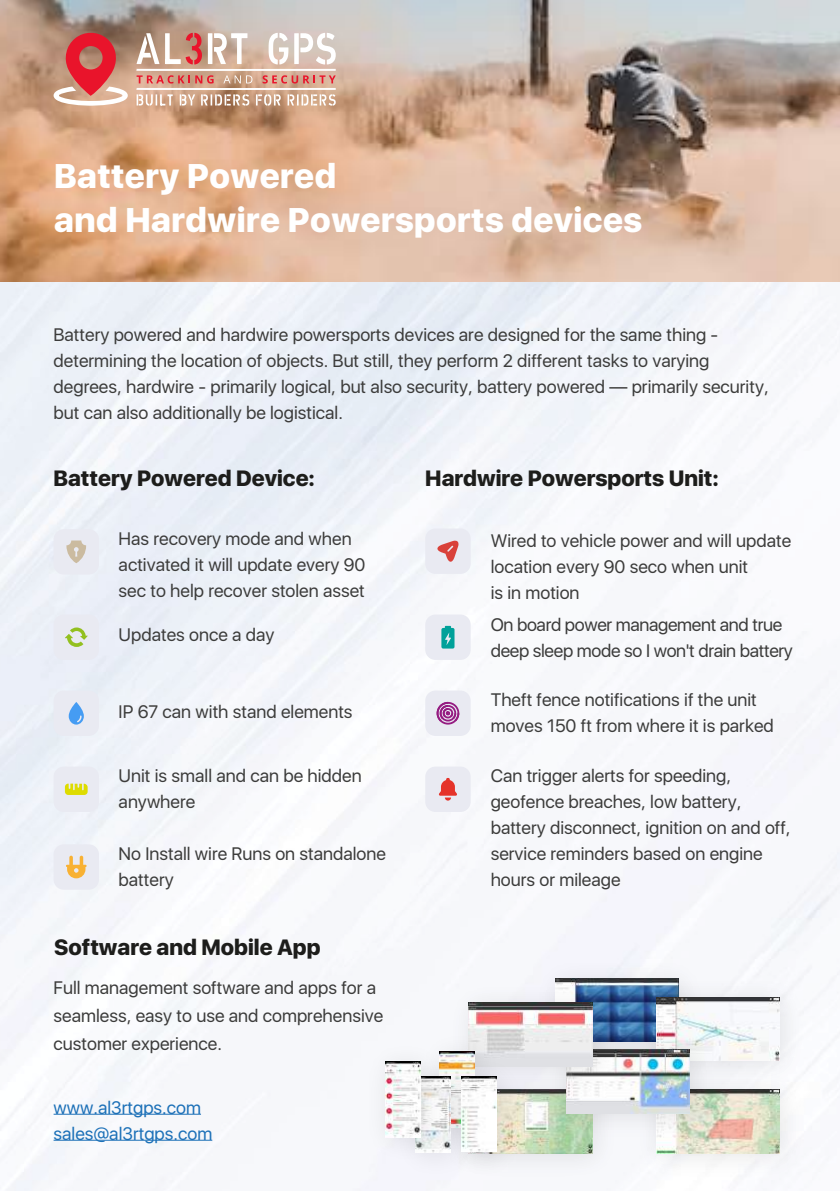
<style>
.page{position:relative;width:840px;height:1191px;background:#fff}
.page>*{position:absolute;margin:0;border:0;box-sizing:border-box;transform-origin:0 0}
.t1{font:800 34px/44px "SFUI Display";letter-spacing:.015em;color:#fff}
.t2{font:800 22px "SFUI Display";color:#1d1d1b}
.t3{font:18px/26px "SFUI Display";color:#3c3c3b}
.t4{font:18px/26px "SFUI Display";letter-spacing:-.02em;color:#3c3c3b}
.t5{font:18px/26px "SFUI Display";color:#1d71b8}
</style>
<div class="page">
<img style="left:0;top:282px;width:839px;height:909px">
<img style="left:0;top:0;width:839px;height:282px">
<hr style="left:54px;top:1113px;width:147px;height:1px;background:#1d71b8">
<hr style="left:54px;top:1139px;width:158px;height:1px;background:#1d71b8">
<svg style="left:136px;top:33px;width:199px;height:73px"></svg>
<svg style="left:54px;top:31px;width:74px;height:75px;background:#ce736b"></svg>
<div style="left:523px;top:947px;width:192px;height:24px;background:#f5f5fb"></div>
<img style="left:629px;top:1097px;width:187px;height:93px">
<img style="left:655px;top:1097px;width:124px;height:56px">
<img style="left:624px;top:965px;width:192px;height:132px">
<img style="left:655px;top:997px;width:124px;height:63px">
<img style="left:437px;top:1150px;width:192px;height:40px">
<img style="left:533px;top:1103px;width:58px;height:50px">
<img style="left:534px;top:1018px;width:192px;height:132px">
<img style="left:566px;top:1049px;width:123px;height:64px">
<img style="left:437px;top:971px;width:192px;height:132px">
<img style="left:468px;top:1002px;width:123px;height:64px">
<img style="left:408px;top:1020px;width:103px;height:25px">
<img style="left:384px;top:1174px;width:46px;height:15px">
<img style="left:353px;top:1030px;width:104px;height:144px">
<img style="left:385px;top:1062px;width:35px;height:75px">
<img style="left:430px;top:1045px;width:103px;height:144px">
<img style="left:461px;top:1076px;width:35px;height:75px">
<div style="left:54px;top:844px;width:45px;height:45px;background:#e9eaf2;border-radius:10px"></div>
<div style="left:54px;top:614px;width:45px;height:46px;background:#e9eaf2;border-radius:10px"></div>
<svg style="left:66px;top:855px;width:21px;height:23px"></svg>
<div style="left:54px;top:690px;width:45px;height:46px;background:#e9eaf2;border-radius:10px"></div>
<svg style="left:65px;top:627px;width:23px;height:20px"></svg>
<div style="left:54px;top:766px;width:45px;height:46px;background:#e9eaf2;border-radius:10px"></div>
<svg style="left:65px;top:783px;width:23px;height:12px"></svg>
<svg style="left:69px;top:702px;width:15px;height:22px"></svg>
<div style="left:54px;top:529px;width:45px;height:45px;background:#e9eaf2;border-radius:10px"></div>
<svg style="left:66px;top:540px;width:20px;height:23px"></svg>
<div style="left:425px;top:528px;width:45px;height:46px;background:#e9eaf2;border-radius:10px"></div>
<svg style="left:437px;top:540px;width:22px;height:22px"></svg>
<div style="left:425px;top:614px;width:45px;height:46px;background:#e9eaf2;border-radius:10px"></div>
<div style="left:425px;top:690px;width:45px;height:46px;background:#e9eaf2;border-radius:10px"></div>
<div style="left:425px;top:766px;width:45px;height:46px;background:#e9eaf2;border-radius:10px"></div>
<svg style="left:441px;top:626px;width:13px;height:22px"></svg>
<svg style="left:436px;top:701px;width:24px;height:23px"></svg>
<svg style="left:438px;top:778px;width:19px;height:22px"></svg>
<h1 class="t1" style="left:54px;top:155px;width:589px">Battery Powered<br>and Hardwire Powersports devices</h1>
<p class="t3" style="left:54px;top:323px;width:716px">Battery powered and hardwire powersports devices are designed for the same thing - determining the location of objects. But still, they perform 2 different tasks to varying degrees, hardwire - primarily logical, but also security, battery powered — primarily security, but can also additionally be logistical.</p>
<p class="t2" style="left:54px;top:462px;width:263px">Battery Powered Device:</p>
<p class="t2" style="left:425px;top:462px;width:295px">Hardwire Powersports Unit:</p>
<p class="t3" style="left:119px;top:526px;width:248px">Has recovery mode and when activated it will update every 90 sec to help recover stolen asset</p>
<p class="t3" style="left:490px;top:528px;width:302px">Wired to vehicle power and will update location every 90 seco when unit<br>is in motion</p>
<p class="t4" style="left:490px;top:612px;width:303px">On board power management and true deep sleep mode so I won't drain battery</p>
<p class="t3" style="left:490px;top:687px;width:284px">Theft fence notifications if the unit moves 150 ft from where it is parked</p>
<p class="t3" style="left:119px;top:622px;width:157px">Updates once a day</p>
<p class="t3" style="left:119px;top:699px;width:235px">IP 67 can with stand elements</p>
<p class="t3" style="left:119px;top:763px;width:244px">Unit is small and can be hidden anywhere</p>
<p class="t3" style="left:119px;top:842px;width:269px">No Install wire Runs on standalone battery</p>
<p class="t2" style="left:54px;top:931px;width:268px">Software and Mobile App</p>
<p class="t3" style="left:54px;top:974px;width:331px;line-height:28px">Full management software and apps for a seamless, easy to use and comprehensive customer experience.</p>
<p class="t5" style="left:54px;top:1095px;width:160px">www.al3rtgps.com sales@al3rtgps.com</p>
<p class="t3" style="left:490px;top:763px;width:301px">Can trigger alerts for speeding, geofence breaches, low battery, battery disconnect, ignition on and off, service reminders based on engine hours or mileage</p>
</div>
